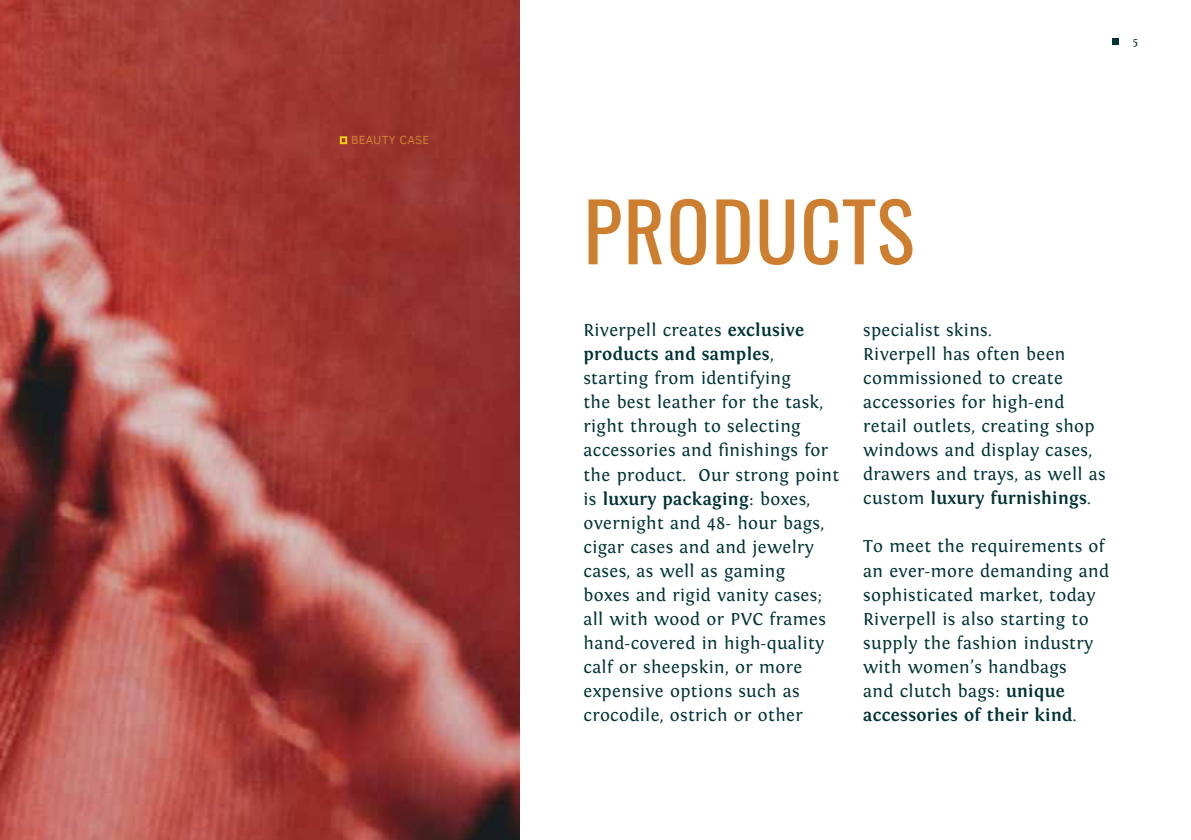
<style>
.page{position:relative;width:1191px;height:840px;background:#fff}
.page>*{position:absolute;margin:0;border:0;box-sizing:border-box;transform-origin:0 0}
.t1{font:80px "Oswald";letter-spacing:.02em;color:#cd7f2f}
.t2{font:18px/24px "Fontin";letter-spacing:.02em;color:#003437}
.t3{font:12px "Clear Sans";letter-spacing:.02em;color:#cd7f2f}
.t4{font:12px "Fontin";color:#003437}
.s1{font-weight:700}
</style>
<div class="page">
<img style="left:0;top:0;width:519px;height:839px">
<div style="left:340px;top:136px;width:7px;height:8px;border:2px solid #f2cb15"></div>
<div style="left:1112px;top:39px;width:7px;height:6px;background:#003437"></div>
<p class="t3" style="left:351px;top:132px;width:80px">BEAUTY CASE</p>
<p class="t4" style="left:1132px;top:35px;width:7px">5</p>
<h1 class="t1" style="left:583px;top:176px;width:332px">PRODUCTS</h1>
<p class="t2" style="left:583px;top:319px;width:257px">Riverpell creates <span class="s1">exclusive products and samples</span>, starting from identifying<br>the best leather for the task, right through to selecting accessories and finishings for the product. Our strong point is <span class="s1">luxury packaging</span>: boxes, overnight and 48- hour bags, cigar cases and and jewelry cases, as well as gaming<br>boxes and rigid vanity cases; all with wood or PVC frames hand-covered in high-quality calf or sheepskin, or more expensive options such as crocodile, ostrich or other</p>
<p class="t2" style="left:863px;top:318px;width:244px">specialist skins.<br>Riverpell has often been commissioned to create accessories for high-end retail outlets, creating shop windows and display cases, drawers and trays, as well as custom <span class="s1">luxury furnishings</span>.</p>
<p class="t2" style="left:863px;top:534px;width:247px">To meet the requirements of an ever-more demanding and sophisticated market, today<br>Riverpell is also starting to supply the fashion industry with women’s handbags<br>and clutch bags: <span class="s1">unique accessories of their kind</span>.</p>
</div>
